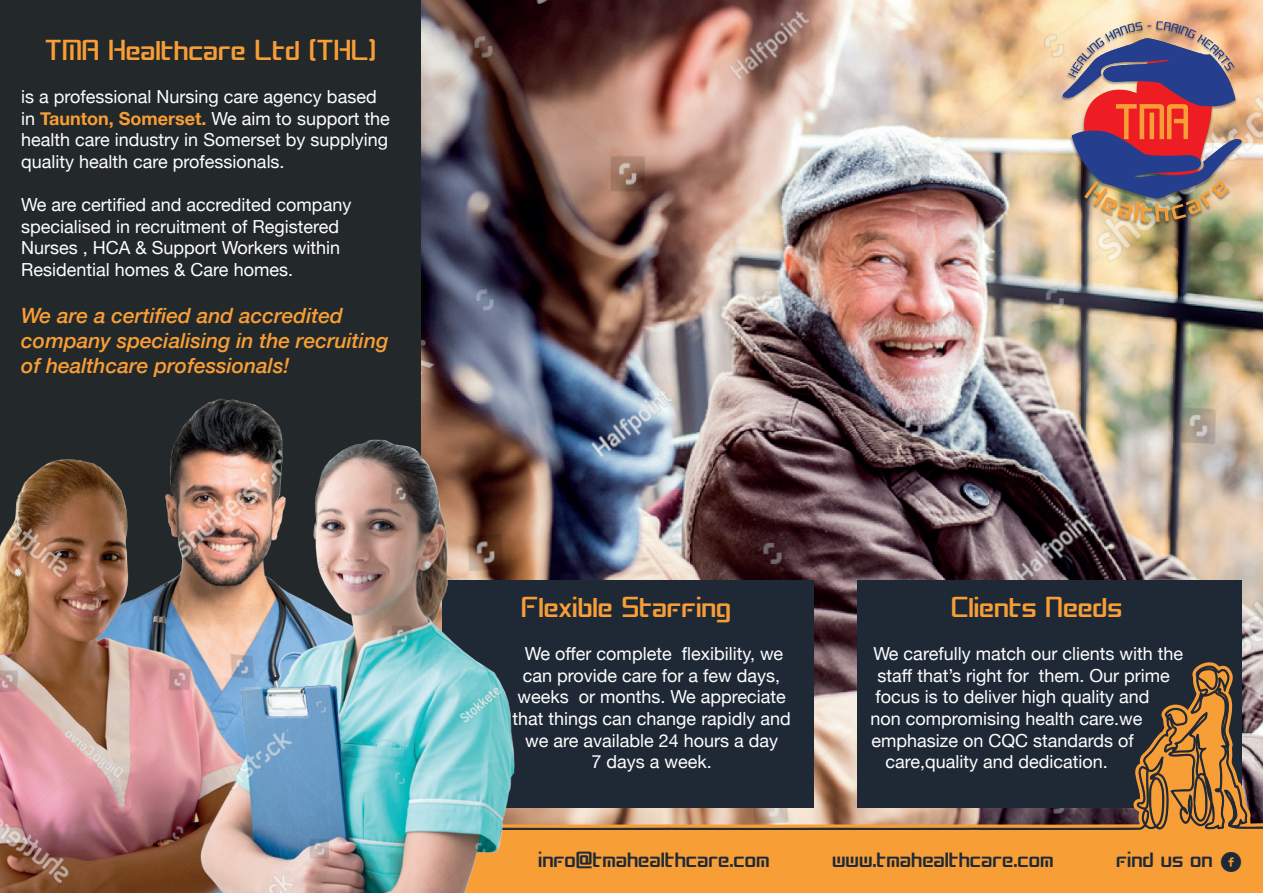
<style>
.page{position:relative;width:1263px;height:893px;background:#fff}
.page>*{position:absolute;margin:0;border:0;box-sizing:border-box;transform-origin:0 0}
.t1{font:37.5px "Concielian Break";color:#f89e36;scale:.5 1}
.t2{font:28.5px "Concielian Break";color:#1f2936;scale:.5 1}
.t3{font:italic 500 21px/25.2px "Helvetica Neue";color:#f89e36}
.t4{font:18px/21.6px "Helvetica Neue";color:#fff}
.s1{font-weight:700;color:#f89e36}
.s2{font-family:"Socialico"}
</style>
<div class="page">
<img style="left:421px;top:0;width:842px;height:652px">
<div style="left:385px;top:829px;width:878px;height:64px;background:#f89e36"></div>
<div style="left:0;top:0;width:421px;height:893px;background:#23282b"></div>
<img style="left:0;top:414px;width:570px;height:479px">
<div style="left:498px;top:580px;width:316px;height:228px;background:#1f2936"></div>
<div style="left:857px;top:580px;width:385px;height:228px;background:#1f2936"></div>
<svg style="left:514px;top:652px;width:749px;height:188px"></svg>
<img style="left:191px;top:366px;width:323px;height:527px">
<div style="left:1061px;top:21px;width:183px;height:205px;background:#231f20;opacity:.4"></div>
<img style="left:1061px;top:21px;width:182px;height:201px">
<h1 class="t1" style="left:45px;top:33px;width:664px">TMA Healthcare Ltd (THL)</h1>
<p class="t4" style="left:21px;top:87px;width:370px">is a professional Nursing care agency based in <span class="s1">Taunton, Somerset.</span> We aim to support the health care industry in Somerset by supplying quality health care professionals.</p>
<p class="t4" style="left:21px;top:195px;width:332px">We are certified and accredited company specialised in recruitment of Registered Nurses , HCA &amp; Support Workers within Residential homes &amp; Care homes.</p>
<p class="t3" style="left:21px;top:301px;width:369px">We are a certified and accredited company specialising in the recruiting of healthcare professionals!</p>
<h1 class="t1" style="left:521px;top:590px;width:421px">Flexible Staffing</h1>
<p class="t4" style="left:513px;top:644px;width:280px;text-align:center">We offer complete flexibility, we can provide care for a few days, weeks or months. We appreciate that things can change rapidly and we are available 24 hours a day<br>7 days a week.</p>
<h1 class="t1" style="left:951px;top:590px;width:344px">Clients Needs</h1>
<p class="t4" style="left:873px;top:644px;width:311px">We carefully match our clients with the</p>
<p class="t4" style="left:878px;top:666px;width:294px">staff that’s right for them. Our prime</p>
<p class="t4" style="left:875px;top:687px;width:276px">focus is to deliver high quality and</p>
<p class="t4" style="left:870px;top:709px;width:274px">non compromising health care.we</p>
<p class="t4" style="left:871px;top:730px;width:264px">emphasize on CQC standards of</p>
<p class="t4" style="left:885px;top:752px;width:224px">care,quality and dedication.</p>
<h2 class="t2" style="left:538px;top:847px;width:464px">info@tmahealthcare.com</h2>
<h2 class="t2" style="left:832px;top:847px;width:444px">www.tmahealthcare.com</h2>
<h2 class="t2" style="left:1116px;top:847px;width:254px">find us on <span class="s2">f</span></h2>
</div>
